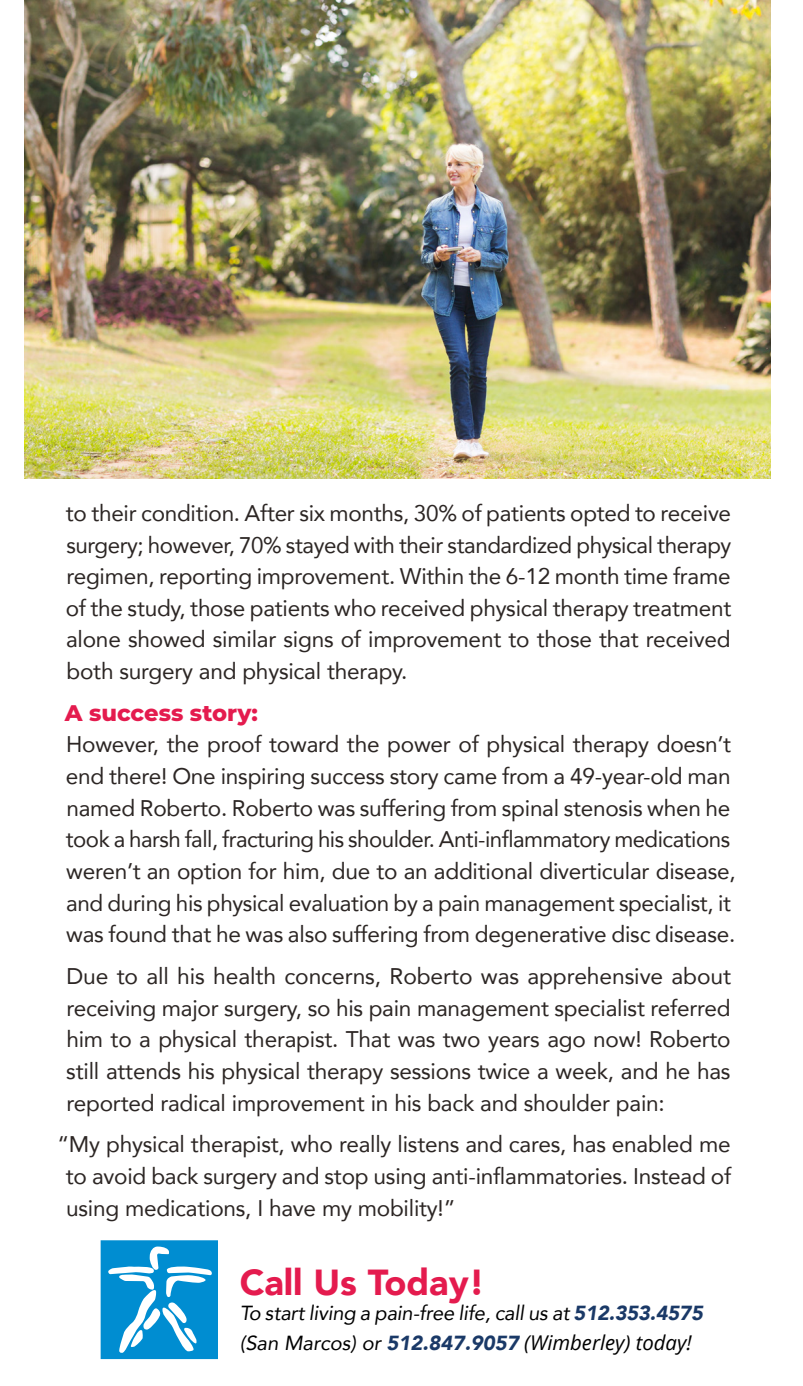
<style>
.page{position:relative;width:803px;height:1386px;background:#fff}
.page>*{position:absolute;margin:0;border:0;box-sizing:border-box;transform-origin:0 0}
.t1{font:900 36.23px "Avenir";color:#e41b4e}
.t2{font:22.57px/31.7px "Avenir";letter-spacing:-.01em;color:#2c2624;text-align:justify}
.t3{font:italic 20.3px/29.4px "Avenir";letter-spacing:-.005em;color:#000}
.s1{font-family:"Montserrat";font-weight:800;color:#e41b4e}
.s2{font-weight:900;color:#1a3967}
.s3{font-family:"Open Sans"}
</style>
<div class="page">
<img style="left:24px;top:1px;width:746px;height:478px">
<svg style="left:101px;top:1240px;width:116px;height:119px"></svg>
<p class="t2" style="left:66px;top:497px;width:667px">to their condition. After six months, 30% of patients opted to receive surgery; however, 70% stayed with their standardized physical therapy regimen, reporting improvement. Within the 6-12 month time frame of the study, those patients who received physical therapy treatment alone showed similar signs of improvement to those that received both surgery and physical therapy.</p>
<p class="t2" style="left:65px;top:697px;width:672px;text-align:left"><span class="s1">A success story:<br></span>However, the proof toward the power of physical therapy doesn’t end there! One inspiring success story came from a 49-year-old man named Roberto. Roberto was suffering from spinal stenosis when he took a harsh fall, fracturing his shoulder. Anti-inflammatory medications weren’t an option for him, due to an additional diverticular disease, and during his physical evaluation by a pain management specialist, it was found that he was also suffering from degenerative disc disease.</p>
<p class="t2" style="left:66px;top:960px;width:666px">Due to all his health concerns, Roberto was apprehensive about receiving major surgery, so his pain management specialist referred him to a physical therapist. That was two years ago now! Roberto still attends his physical therapy sessions twice a week, and he has reported radical improvement in his back and shoulder pain:</p>
<p class="t2" style="left:66px;top:1128px;width:667px;text-indent:-8px">“My physical therapist, who really listens and cares, has enabled me to avoid back surgery and stop using anti-inflammatories. Instead of using medications, I have my mobility!”</p>
<p class="t1" style="left:240px;top:1251px;width:247px">Call Us Today!</p>
<p class="t3" style="left:240px;top:1298px;width:465px">To start living a pain-free life, call us at <span class="s2">512.353.4575 </span>(San Marcos) or <span class="s2">512.847.9057</span> <span class="s3">(Wimberley) today!</span></p>
</div>
